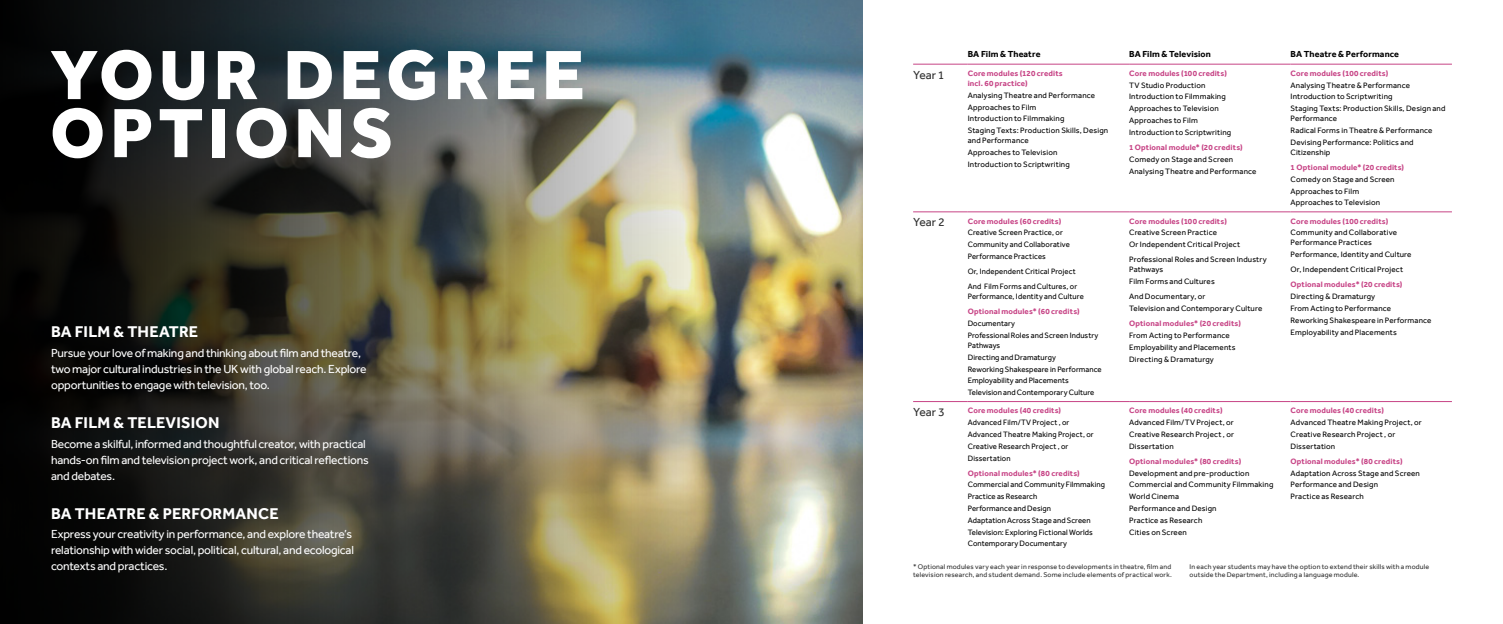
<style>
.page{position:relative;width:1503px;height:624px;background:#fff}
.page>*{position:absolute;margin:0;border:0;box-sizing:border-box;transform-origin:0 0}
.t1{font:800 72px/58px "Effra";letter-spacing:.07em;color:#fff}
.t2{font:700 16px "Effra";letter-spacing:.01em;color:#fff}
.t3{font:12px/16px "Effra";letter-spacing:-.015em;color:#fff}
.t4{font:12px "Effra";color:#303030}
.t5{font:700 9px "Effra";letter-spacing:.01em;color:#000}
.t6{font:8px/11.8px "Effra";letter-spacing:.02em;color:#000}
.t7{font:8px/11.8px "Effra";letter-spacing:.02em;color:#000;scale:.96 1}
.t8{font:700 8px/10px "Effra";letter-spacing:.015em;color:#c74486}
.t9{font:7px/8px "Effra";letter-spacing:.025em;color:#303030}
.s1{font-weight:700;color:#c74486}
.s2{font-weight:400;color:#000}
</style>
<div class="page">
<img style="left:0;top:0;width:862px;height:624px">
<hr style="left:913px;top:64px;width:54px;height:1px;background:#c74486">
<hr style="left:967px;top:64px;width:162px;height:1px;background:#c74486">
<hr style="left:1129px;top:64px;width:161px;height:1px;background:#c74486">
<hr style="left:1290px;top:64px;width:161px;height:1px;background:#c74486">
<hr style="left:913px;top:212px;width:54px;height:1px;background:#c74486">
<hr style="left:967px;top:212px;width:162px;height:1px;background:#c74486">
<hr style="left:1129px;top:212px;width:161px;height:1px;background:#c74486">
<hr style="left:1290px;top:212px;width:161px;height:1px;background:#c74486">
<hr style="left:913px;top:401px;width:54px;height:1px;background:#c74486">
<hr style="left:967px;top:401px;width:162px;height:1px;background:#c74486">
<hr style="left:1129px;top:401px;width:161px;height:1px;background:#c74486">
<hr style="left:1290px;top:401px;width:161px;height:1px;background:#c74486">
<h1 class="t1" style="left:50px;top:45px;width:536px">YOUR DEGREE<br>OPTIONS</h1>
<p class="t5" style="left:967px;top:48px;width:74px">BA Film &amp; Theatre</p>
<p class="t5" style="left:1129px;top:48px;width:83px">BA Film &amp; Television</p>
<p class="t5" style="left:1290px;top:48px;width:110px">BA Theatre &amp; Performance</p>
<p class="t6" style="left:1290px;top:67px;width:156px"><span class="s1">Core modules (100 credits)<br></span>Analysing Theatre &amp; Performance Introduction to Scriptwriting<br>Staging Texts: Production Skills, Design and</p>
<p class="t6" style="left:1290px;top:113px;width:143px">Performance<br>Radical Forms in Theatre &amp; Performance<br>Devising Performance: Politics and</p>
<p class="t8" style="left:1290px;top:145px;width:115px;line-height:15.1px"><span class="s2">Citizenship<br></span>1 Optional module* (20 credits)</p>
<p class="t6" style="left:1290px;top:173px;width:106px">Comedy on Stage and Screen<br>Approaches to Film<br>Approaches to Television</p>
<p class="t6" style="left:1129px;top:67px;width:104px"><span class="s1">Core modules (100 credits)<br></span>TV Studio Production<br>Introduction to Filmmaking<br>Approaches to Television<br>Approaches to Film<br>Introduction to Scriptwriting</p>
<p class="t6" style="left:1129px;top:141px;width:129px"><span class="s1">1 Optional module* (20 credits)<br></span>Comedy on Stage and Screen<br>Analysing Theatre and Performance</p>
<p class="t4" style="left:913px;top:67px;width:32px">Year 1</p>
<p class="t8" style="left:967px;top:68px;width:97px">Core modules (120 credits incl. 60 practice)</p>
<p class="t6" style="left:967px;top:89px;width:142px">Analysing Theatre and Performance<br>Approaches to Film<br>Introduction to Filmmaking<br>Staging Texts: Production Skills, Design</p>
<p class="t6" style="left:967px;top:134px;width:104px">and Performance<br>Approaches to Television<br>Introduction to Scriptwriting</p>
<p class="t2" style="left:51px;top:322px;width:149px">BA FILM &amp; THEATRE</p>
<p class="t3" style="left:51px;top:345px;width:317px">Pursue your love of making and thinking about film and theatre, two major cultural industries in the UK with global reach. Explore opportunities to engage with television, too.</p>
<p class="t2" style="left:51px;top:413px;width:170px">BA FILM &amp; TELEVISION</p>
<p class="t3" style="left:51px;top:435px;width:319px">Become a skilful, informed and thoughtful creator, with practical hands-on film and television project work, and critical reflections and debates.</p>
<p class="t2" style="left:51px;top:503px;width:229px">BA THEATRE &amp; PERFORMANCE</p>
<p class="t3" style="left:51px;top:526px;width:304px">Express your creativity in performance, and explore theatre’s relationship with wider social, political, cultural, and ecological contexts and practices.</p>
<p class="t4" style="left:913px;top:215px;width:33px">Year 2</p>
<p class="t7" style="left:967px;top:215px;width:108px"><span class="s1">Core modules (60 credits)<br></span>Creative Screen Practice, or<br>Community and Collaborative<br>Performance Practices</p>
<p class="t7" style="left:967px;top:264px;width:116px;line-height:15.1px">Or, Independent Critical Project<br>And Film Forms and Cultures, or</p>
<p class="t7" style="left:967px;top:289px;width:122px;line-height:15.1px">Performance, Identity and Culture<br><span class="s1">Optional modules* (60 credits)</span></p>
<p class="t6" style="left:967px;top:317px;width:132px">Documentary<br>Professional Roles and Screen Industry</p>
<p class="t6" style="left:967px;top:339px;width:136px">Pathways<br>Directing and Dramaturgy<br>Reworking Shakespeare in Performance<br>Employability and Placements<br>Television and Contemporary Culture</p>
<p class="t4" style="left:913px;top:405px;width:33px">Year 3</p>
<p class="t7" style="left:967px;top:404px;width:133px"><span class="s1">Core modules (40 credits)<br></span>Advanced Film/TV Project , or<br>Advanced Theatre Making Project, or<br>Creative Research Project , or<br>Dissertation</p>
<p class="t6" style="left:967px;top:467px;width:139px"><span class="s1">Optional modules* (80 credits)<br></span>Commercial and Community Filmmaking<br>Practice as Research<br>Performance and Design<br>Adaptation Across Stage and Screen<br>Television: Exploring Fictional Worlds<br>Contemporary Documentary</p>
<p class="t6" style="left:1129px;top:215px;width:112px"><span class="s1">Core modules (100 credits)<br></span>Creative Screen Practice<br>Or Independent Critical Project</p>
<p class="t6" style="left:1129px;top:254px;width:139px;line-height:10px">Professional Roles and Screen Industry<br>Pathways</p>
<p class="t6" style="left:1129px;top:274px;width:87px;line-height:15.1px">Film Forms and Cultures<br>And Documentary, or</p>
<p class="t6" style="left:1129px;top:301px;width:135px;line-height:15.1px">Television and Contemporary Culture<br><span class="s1">Optional modules* (20 credits)</span></p>
<p class="t6" style="left:1129px;top:329px;width:108px">From Acting to Performance<br>Employability and Placements<br>Directing &amp; Dramaturgy</p>
<p class="t6" style="left:1290px;top:215px;width:108px"><span class="s1">Core modules (100 credits)<br></span>Community and Collaborative</p>
<p class="t6" style="left:1290px;top:237px;width:122px">Performance Practices<br>Performance, Identity and Culture</p>
<p class="t6" style="left:1290px;top:262px;width:114px;line-height:15.1px">Or, Independent Critical Project<br><span class="s1">Optional modules* (20 credits)</span></p>
<p class="t6" style="left:1290px;top:290px;width:142px">Directing &amp; Dramaturgy<br>From Acting to Performance<br>Reworking Shakespeare in Performance<br>Employability and Placements</p>
<p class="t6" style="left:1129px;top:404px;width:106px"><span class="s1">Core modules (40 credits)<br></span>Advanced Film/TV Project, or<br>Creative Research Project , or<br>Dissertation</p>
<p class="t6" style="left:1129px;top:455px;width:146px"><span class="s1">Optional modules* (80 credits)<br></span>Development and pre-production<br>Commercial and Community Filmmaking<br>World Cinema<br>Performance and Design<br>Practice as Research<br>Cities on Screen</p>
<p class="t6" style="left:1290px;top:404px;width:133px"><span class="s1">Core modules (40 credits)<br></span>Advanced Theatre Making Project, or<br>Creative Research Project , or<br>Dissertation</p>
<p class="t6" style="left:1290px;top:455px;width:131px"><span class="s1">Optional modules* (80 credits)<br></span>Adaptation Across Stage and Screen<br>Performance and Design<br>Practice as Research</p>
<p class="t9" style="left:913px;top:562px;width:260px">* Optional modules vary each year in response to developments in theatre, film and television research, and student demand. Some include elements of practical work.</p>
<p class="t9" style="left:1189px;top:562px;width:241px">In each year students may have the option to extend their skills with a module outside the Department, including a language module.</p>
</div>
